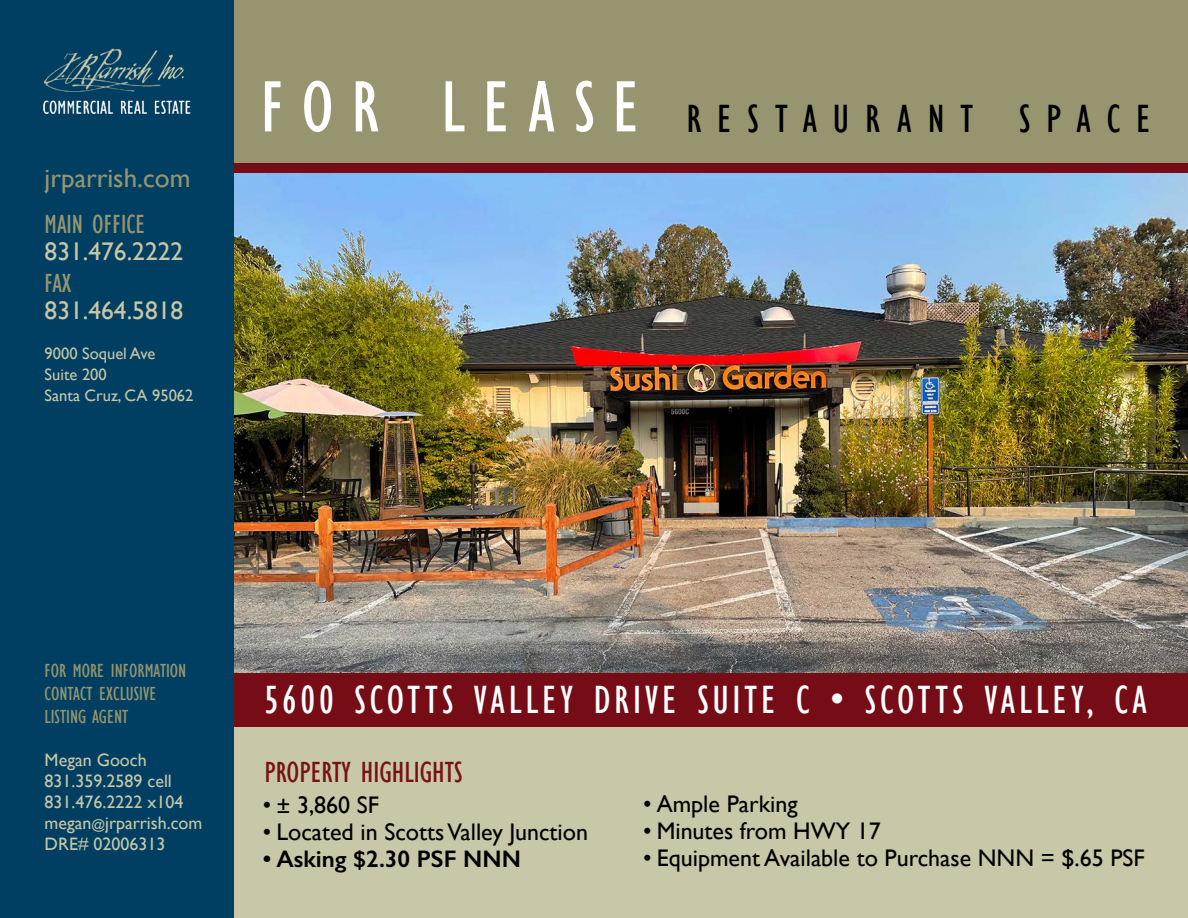
<style>
.page{position:relative;width:1188px;height:918px;background:#fff}
.page>*{position:absolute;margin:0;border:0;box-sizing:border-box;transform-origin:0 0}
.t1{font:condensed 40.5px "Gill Sans";letter-spacing:.095em;color:#fff}
.t2{font:condensed 40.5px "Gill Sans";letter-spacing:.39em;color:#000}
.t3{font:condensed 30px "Gill Sans";color:#761116}
.t4{font:27px "Gill Sans";color:#96956f}
.t5{font:condensed 27px "Gill Sans";color:#96956f}
.t6{font:25.5px "Gill Sans";color:#c7c7a8}
.t7{font:24px "Gill Sans";color:#000}
.t8{font:600 24px "Gill Sans";color:#000}
.t9{font:condensed 19.5px/23.4px "Gill Sans";color:#96956f}
.t10{font:18px/21px "Gill Sans";color:#c7c7a8}
.t11{font:16.5px/21px "Gill Sans";color:#c7c7a8}
.s1{font-size:75px;color:#fff}
.s2{font-size:13.5px}
</style>
<div class="page">
<img style="left:233px;top:173px;width:955px;height:500px">
<div style="left:0;top:725px;width:1188px;height:193px;background:#c8c7a8"></div>
<div style="left:186px;top:0;width:1002px;height:163px;background:#97956f"></div>
<div style="left:158px;top:163px;width:1030px;height:10px;background:#760c16"></div>
<div style="left:158px;top:673px;width:1030px;height:54px;background:#760c16"></div>
<div style="left:0;top:0;width:233px;height:918px;background:#003f62"></div>
<img style="left:43px;top:48px;width:148px;height:66px">
<p class="t4" style="left:45px;top:162px;width:148px">jrparrish.com</p>
<p class="t5" style="left:45px;top:209px;width:102px">MAIN OFFICE</p>
<p class="t6" style="left:45px;top:236px;width:140px">831.476.2222</p>
<p class="t5" style="left:45px;top:267px;width:28px">FAX</p>
<p class="t6" style="left:45px;top:295px;width:140px">831.464.5818</p>
<p class="t11" style="left:45px;top:342px;width:150px">9000 Soquel Ave<br>Suite 200<br>Santa Cruz, CA 95062</p>
<h1 class="t2" style="left:261px;top:94px;width:892px"><span class="s1">FOR LEASE</span> RESTAURANT SPACE</h1>
<p class="t9" style="left:45px;top:659px;width:143px">FOR MORE INFORMATION<br>CONTACT EXCLUSIVE<br>LISTING AGENT</p>
<p class="t10" style="left:45px;top:749px;width:159px">Megan Gooch<br>831.359.2589 cell<br>831.476.2222 x104 megan<span class="s2">@</span>jrparrish.com<br>DRE# 02006313</p>
<h1 class="t1" style="left:264px;top:676px;width:884px">5600 SCOTTS VALLEY DRIVE SUITE C • SCOTTS VALLEY, CA</h1>
<p class="t3" style="left:264px;top:755px;width:200px">PROPERTY HIGHLIGHTS</p>
<p class="t7" style="left:263px;top:791px;width:118px">• ± 3,860 SF</p>
<p class="t7" style="left:263px;top:818px;width:327px">• Located in Scotts Valley Junction</p>
<p class="t8" style="left:263px;top:844px;width:259px">• Asking $2.30 PSF NNN</p>
<p class="t7" style="left:643px;top:789px;width:156px">• Ample Parking</p>
<p class="t7" style="left:643px;top:816px;width:239px">• Minutes from HWY 17</p>
<p class="t7" style="left:643px;top:843px;width:503px">• Equipment Available to Purchase NNN = $.65 PSF</p>
</div>
